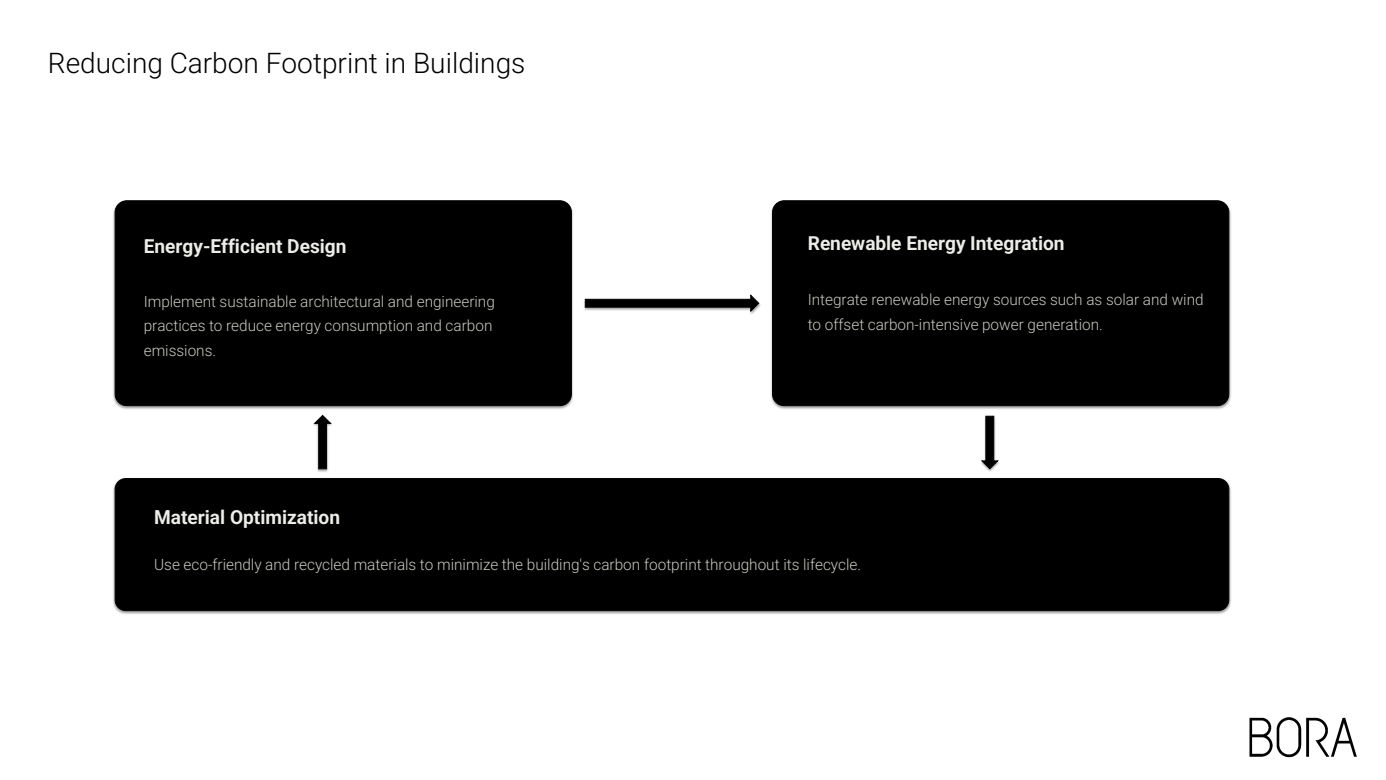
<style>
.page{position:relative;width:1386px;height:780px;background:#fff}
.page>*{position:absolute;margin:0;border:0;box-sizing:border-box;transform-origin:0 0}
.t1{font:300 28px "Roboto";color:#000}
.t2{font:700 19.07px "Roboto";color:#edede8}
.t3{font:300 15.31px/24.5px "Roboto";color:#c9c9c0}
</style>
<div class="page">
<img style="left:1249px;top:717px;width:108px;height:41px">
<img style="left:113px;top:200px;width:460px;height:209px">
<div style="left:115px;top:201px;width:456px;height:204px;background:#000"></div>
<div style="left:115px;top:200px;width:456px;height:206px;border:1px solid #000;border-radius:12px"></div>
<img style="left:771px;top:200px;width:460px;height:209px">
<div style="left:772px;top:201px;width:456px;height:204px;background:#000"></div>
<div style="left:772px;top:200px;width:456px;height:206px;border:1px solid #000;border-radius:12px"></div>
<img style="left:113px;top:482px;width:1118px;height:132px">
<div style="left:115px;top:478px;width:1113px;height:132px;background:#000"></div>
<div style="left:115px;top:478px;width:1113px;height:132px;border:1px solid #000;border-radius:11px"></div>
<img style="left:987px;top:469px;width:6px;height:3px">
<svg style="left:981px;top:415px;width:18px;height:54px"></svg>
<img style="left:317px;top:423px;width:15px;height:49px">
<svg style="left:313px;top:414px;width:18px;height:55px"></svg>
<svg style="left:584px;top:294px;width:175px;height:18px"></svg>
<p class="t1" style="left:48px;top:44px;width:479px">Reducing Carbon Footprint in Buildings</p>
<p class="t2" style="left:144px;top:233px;width:204px">Energy-Efficient Design</p>
<p class="t3" style="left:144px;top:288px;width:353px">Implement sustainable architectural and engineering practices to reduce energy consumption and carbon emissions.</p>
<p class="t2" style="left:807px;top:230px;width:258px">Renewable Energy Integration</p>
<p class="t3" style="left:807px;top:286px;width:397px">Integrate renewable energy sources such as solar and wind to offset carbon-intensive power generation.</p>
<p class="t2" style="left:154px;top:503px;width:187px">Material Optimization</p>
<p class="t3" style="left:154px;top:551px;width:708px">Use eco-friendly and recycled materials to minimize the building's carbon footprint throughout its lifecycle.</p>
</div>
